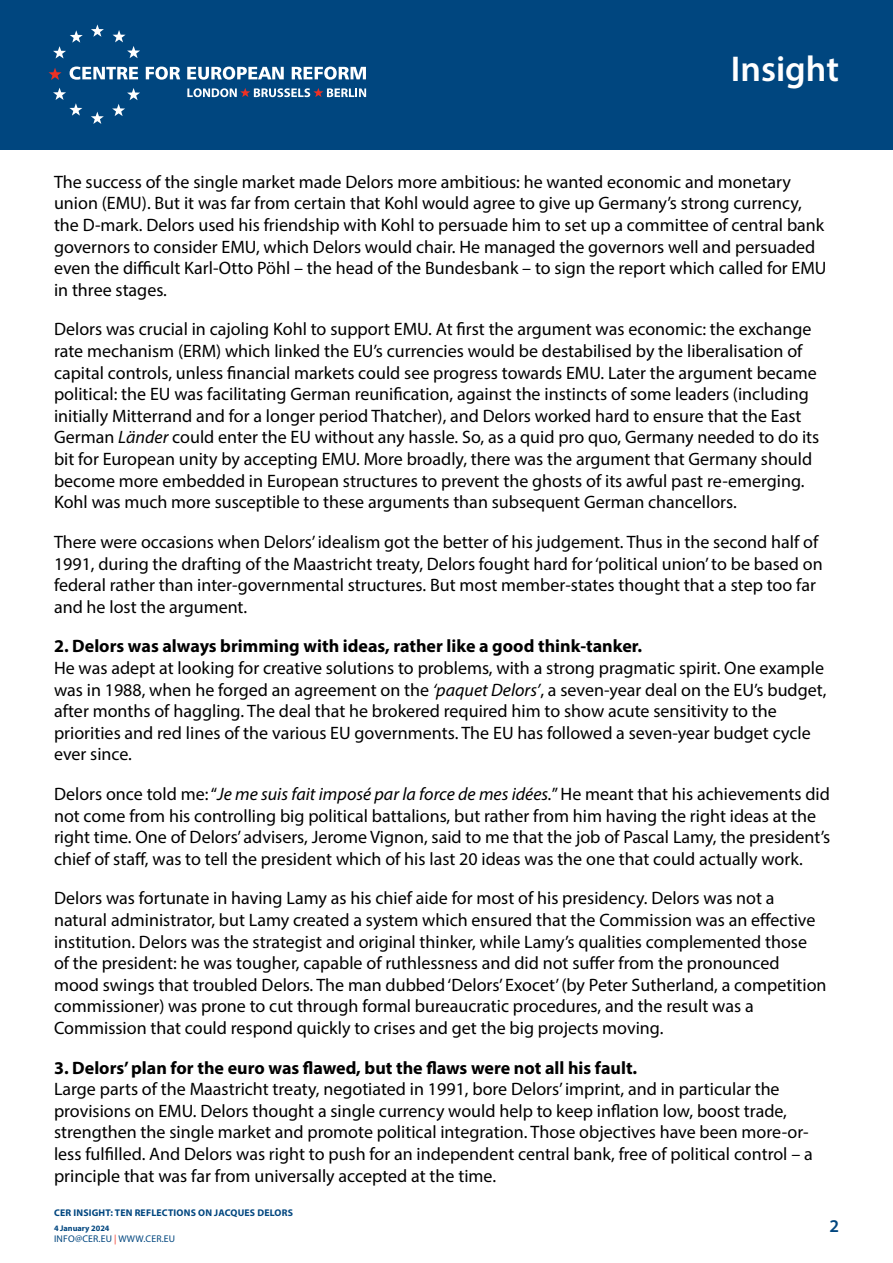
<style>
.page{position:relative;width:893px;height:1263px;background:#fff}
.page>*{position:absolute;margin:0;border:0;box-sizing:border-box;transform-origin:0 0}
.t1{font:600 36px "Myriad Pro";color:#fff}
.t2{font:18px/21.6px "Myriad Pro";color:#000}
.t3{font:700 18px "Myriad Pro";color:#000}
.t4{font:600 18px "Myriad Pro";color:#00467f}
.t5{font:700 9.75px "Myriad Pro";letter-spacing:.02em;color:#00467f}
.t6{font:9.75px "Myriad Pro";letter-spacing:.02em;color:#00467f}
.t7{font:700 8.25px "Myriad Pro";color:#00467f}
.s1{font-style:italic}
.s2{color:#ee3124}
</style>
<div class="page">
<div style="left:0;top:0;width:893px;height:150px;background:#00467f"></div>
<svg style="left:91px;top:24px;width:13px;height:13px"></svg>
<svg style="left:113px;top:30px;width:27px;height:28px"></svg>
<svg style="left:112px;top:88px;width:28px;height:28px"></svg>
<svg style="left:91px;top:112px;width:13px;height:12px"></svg>
<svg style="left:53px;top:88px;width:29px;height:28px"></svg>
<svg style="left:53px;top:30px;width:30px;height:28px"></svg>
<svg style="left:49px;top:68px;width:13px;height:12px"></svg>
<svg style="left:70px;top:67px;width:68px;height:13px"></svg>
<svg style="left:146px;top:67px;width:34px;height:13px"></svg>
<svg style="left:187px;top:67px;width:97px;height:13px"></svg>
<svg style="left:292px;top:67px;width:74px;height:13px"></svg>
<svg style="left:187px;top:88px;width:179px;height:9px"></svg>
<h1 class="t1" style="left:731px;top:46px;width:110px">Insight</h1>
<p class="t2" style="left:54px;top:171px;width:774px">The success of the single market made Delors more ambitious: he wanted economic and monetary union (EMU). But it was far from certain that Kohl would agree to give up Germany’s strong currency, the D-mark. Delors used his friendship with Kohl to persuade him to set up a committee of central bank governors to consider EMU, which Delors would chair. He managed the governors well and persuaded even the difficult Karl-Otto Pöhl – the head of the Bundesbank – to sign the report which called for EMU in three stages.</p>
<p class="t2" style="left:54px;top:318px;width:767px">Delors was crucial in cajoling Kohl to support EMU. At first the argument was economic: the exchange rate mechanism (ERM) which linked the EU’s currencies would be destabilised by the liberalisation of capital controls, unless financial markets could see progress towards EMU. Later the argument became political: the EU was facilitating German reunification, against the instincts of some leaders (including initially Mitterrand and for a longer period Thatcher), and Delors worked hard to ensure that the East German <span class="s1">Länder</span> could enter the EU without any hassle. So, as a quid pro quo, Germany needed to do its bit for European unity by accepting EMU. More broadly, there was the argument that Germany should become more embedded in European structures to prevent the ghosts of its awful past re-emerging.<br>Kohl was much more susceptible to these arguments than subsequent German chancellors.</p>
<p class="t2" style="left:54px;top:531px;width:770px">There were occasions when Delors’ idealism got the better of his judgement. Thus in the second half of 1991, during the drafting of the Maastricht treaty, Delors fought hard for ‘political union’ to be based on federal rather than inter-governmental structures. But most member-states thought that a step too far and he lost the argument.</p>
<p class="t3" style="left:54px;top:634px;width:590px">2. Delors was always brimming with ideas, rather like a good think-tanker.</p>
<p class="t2" style="left:54px;top:657px;width:774px">He was adept at looking for creative solutions to problems, with a strong pragmatic spirit. One example was in 1988, when he forged an agreement on the <span class="s1">‘paquet Delors’</span>, a seven-year deal on the EU’s budget, after months of haggling. The deal that he brokered required him to show acute sensitivity to the priorities and red lines of the various EU governments. The EU has followed a seven-year budget cycle ever since.</p>
<p class="t2" style="left:54px;top:783px;width:778px">Delors once told me: “<span class="s1">Je me suis fait imposé par la force de mes idées.</span>” He meant that his achievements did not come from his controlling big political battalions, but rather from him having the right ideas at the right time. One of Delors’ advisers, Jerome Vignon, said to me that the job of Pascal Lamy, the president’s chief of staff, was to tell the president which of his last 20 ideas was the one that could actually work.</p>
<p class="t2" style="left:54px;top:887px;width:774px">Delors was fortunate in having Lamy as his chief aide for most of his presidency. Delors was not a natural administrator, but Lamy created a system which ensured that the Commission was an effective institution. Delors was the strategist and original thinker, while Lamy’s qualities complemented those of the president: he was tougher, capable of ruthlessness and did not suffer from the pronounced mood swings that troubled Delors. The man dubbed ‘Delors’ Exocet’ (by Peter Sutherland, a competition commissioner) was prone to cut through formal bureaucratic procedures, and the result was a Commission that could respond quickly to crises and get the big projects moving.</p>
<p class="t3" style="left:54px;top:1056px;width:585px">3. Delors’ plan for the euro was flawed, but the flaws were not all his fault.</p>
<p class="t2" style="left:54px;top:1078px;width:760px">Large parts of the Maastricht treaty, negotiated in 1991, bore Delors’ imprint, and in particular the provisions on EMU. Delors thought a single currency would help to keep inflation low, boost trade, strengthen the single market and promote political integration. Those objectives have been more-or&shy;less fulfilled. And Delors was right to push for an independent central bank, free of political control – a principle that was far from universally accepted at the time.</p>
<p class="t5" style="left:54px;top:1207px;width:240px">CER INSIGHT: TEN REFLECTIONS ON JACQUES DELORS</p>
<p class="t7" style="left:54px;top:1223px;width:57px">4 January 2024</p>
<p class="t6" style="left:54px;top:1233px;width:123px">INFO@CER.EU <span class="s2">|</span> WWW.CER.EU</p>
<p class="t4" style="left:829px;top:1215px;width:11px">2</p>
</div>
